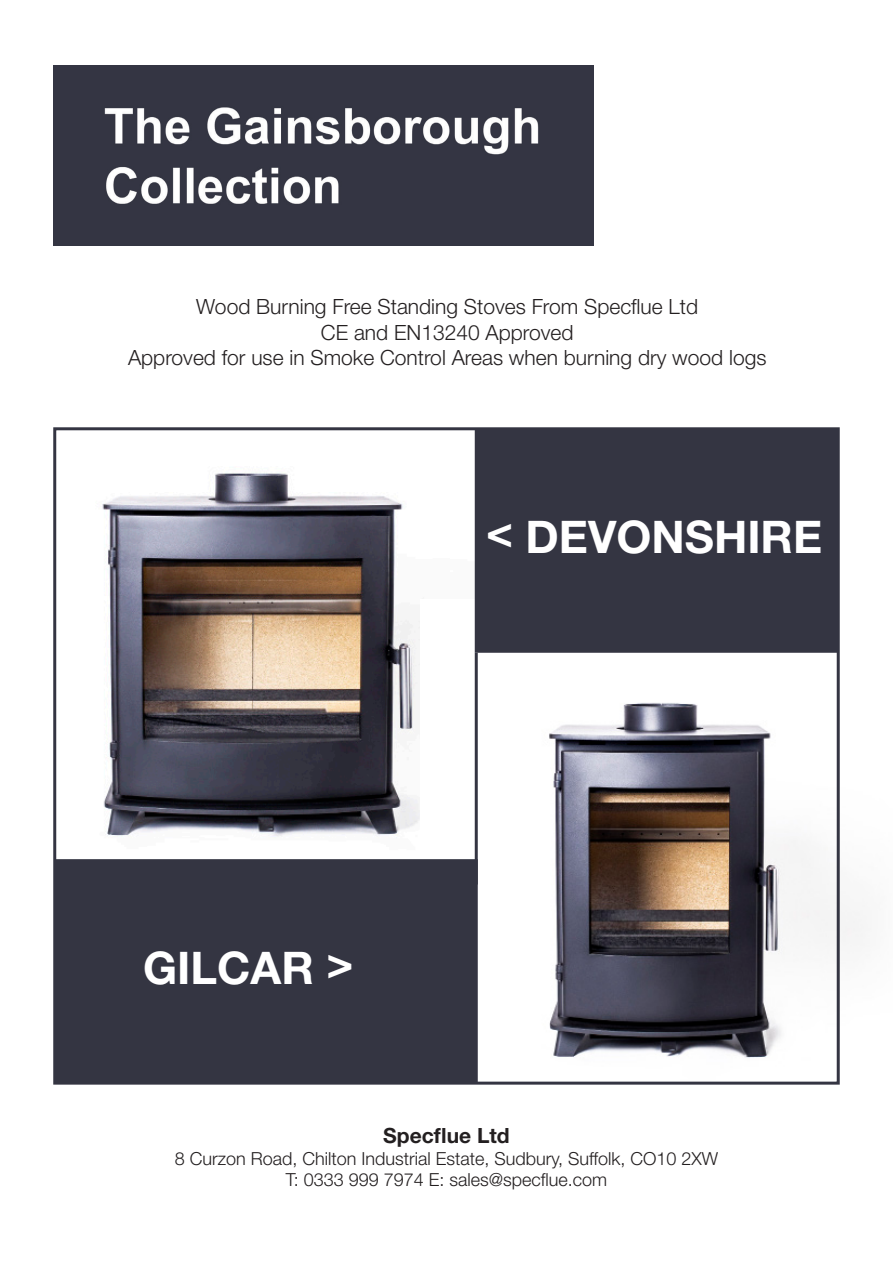
<style>
.page{position:relative;width:893px;height:1263px;background:#fff}
.page>*{position:absolute;margin:0;border:0;box-sizing:border-box;transform-origin:0 0}
.t1{font:700 45px "Helvetica Neue LT Std";color:#fff}
.t2{font:300 21px "Helvetica Neue LT Std";color:#231f20}
.t3{font:700 21px "Helvetica Neue LT Std";color:#231f20}
.t4{font:300 18px "Helvetica Neue LT Std";color:#231f20}
</style>
<div class="page">
<img style="left:102px;top:431px;width:373px;height:407px">
<img style="left:421px;top:599px;width:443px;height:459px">
<div style="left:475px;top:428px;width:364px;height:225px;background:#343542;border:2px solid #343542"></div>
<div style="left:54px;top:859px;width:424px;height:225px;background:#343542;border:2px solid #343542"></div>
<div style="left:53px;top:427px;width:787px;height:657px;border:3px solid #343542"></div>
<hr style="left:475px;top:653px;width:3px;height:231px;background:#343542">
<img style="left:53px;top:66px;width:541px;height:179px">
<p class="t2" style="left:196px;top:294px;width:503px">Wood Burning Free Standing Stoves From Specflue Ltd</p>
<p class="t2" style="left:321px;top:319px;width:254px">CE and EN13240 Approved</p>
<p class="t2" style="left:128px;top:344px;width:640px">Approved for use in Smoke Control Areas when burning dry wood logs</p>
<p class="t1" style="left:486px;top:509px;width:338px">&lt; DEVONSHIRE</p>
<p class="t1" style="left:143px;top:940px;width:212px">GILCAR &gt;</p>
<p class="t3" style="left:383px;top:1122px;width:128px">Specflue Ltd</p>
<p class="t4" style="left:175px;top:1147px;width:545px">8 Curzon Road, Chilton Industrial Estate, Sudbury, Suffolk, CO10 2XW</p>
<p class="t4" style="left:286px;top:1169px;width:323px">T: 0333 999 7974 E: sales@specflue.com</p>
</div>
